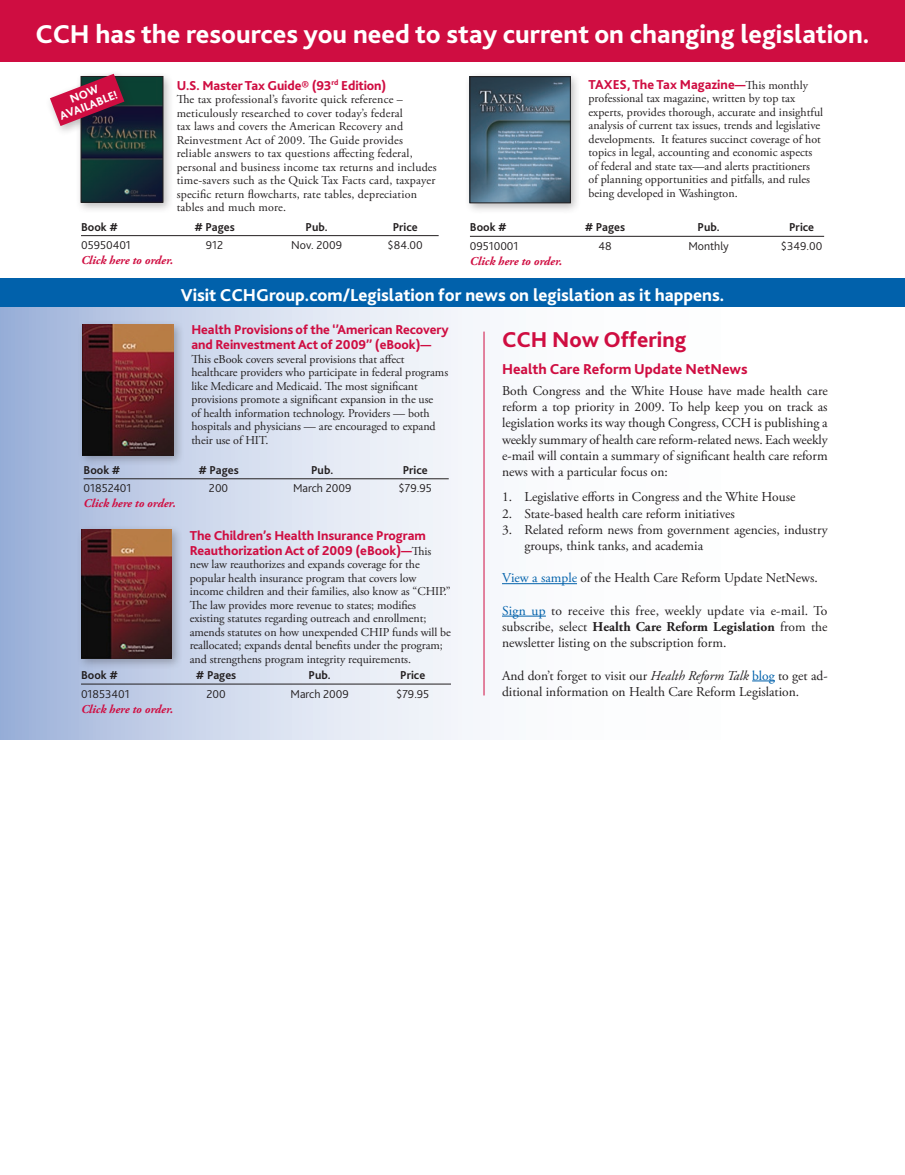
<style>
.page{position:relative;width:905px;height:1175px;background:#fff}
.page>*{position:absolute;margin:0;border:0;box-sizing:border-box;transform-origin:0 0}
.t1{font:800 27px "Bliss 2";color:#fff}
.t2{font:800 22.5px "Bliss 2";color:#cf0d41}
.t3{font:800 18px "Bliss 2";color:#fff}
.t4{font:800 15px "Bliss 2";color:#cf0d41}
.t5{font:13.5px/16.2px "Adobe Garamond Pro";color:#231f20;text-align:justify}
.t6{font:800 13.5px/15px "Bliss 2";letter-spacing:-.005em;color:#cf0d41}
.t7{font:12px/13.5px "Adobe Garamond Pro";color:#231f20}
.t8{font:300 12px "Bliss 2";color:#231f20}
.t9{font:700 12px "Bliss 2";color:#231f20}
.t10{font:italic 700 12px "Adobe Garamond Pro";color:#cf0d41}
.t11{font:800 12px/12px "Bliss 2";color:#fff;text-align:center}
.s1{font-family:"Adobe Garamond Pro";font-weight:400;font-size:12px;color:#231f20}
.s2{color:#0161ab}
.s3{font-weight:700}
.s4{font-style:italic}
</style>
<div class="page">
<svg style="left:0;top:307px;width:775px;height:433px"></svg>
<div style="left:0;top:0;width:904px;height:61px;background:#cf0d41"></div>
<div style="left:0;top:278px;width:904px;height:29px;background:#0161ab"></div>
<hr style="left:470px;top:236px;width:354px;height:1px;background:#231f20">
<div style="left:464px;top:71px;width:123px;height:149px;background:#231f20;opacity:.3"></div>
<img style="left:472px;top:78px;width:96px;height:123px">
<div style="left:470px;top:76px;width:100px;height:127px;border:1px solid #231f20"></div>
<hr style="left:84px;top:478px;width:364px;height:1px;background:#231f20">
<div style="left:77px;top:319px;width:114px;height:154px;background:#231f20;opacity:.3"></div>
<img style="left:82px;top:325px;width:91px;height:130px">
<hr style="left:81px;top:683px;width:370px;height:1px;background:#231f20">
<div style="left:76px;top:524px;width:113px;height:152px;background:#231f20;opacity:.3"></div>
<img style="left:82px;top:529px;width:90px;height:129px">
<hr style="left:502px;top:583px;width:75px;height:1px;background:#0161ab">
<hr style="left:502px;top:616px;width:44px;height:1px;background:#0161ab">
<svg style="left:752px;top:680px;width:22px;height:1px"></svg>
<hr style="left:483px;top:331px;width:1px;height:364px;background:#cf0d41">
<hr style="left:81px;top:235px;width:357px;height:1px;background:#231f20">
<div style="left:76px;top:71px;width:104px;height:149px;background:#231f20;opacity:.3"></div>
<img style="left:83px;top:78px;width:78px;height:122px">
<div style="left:81px;top:76px;width:82px;height:126px;border:1px solid #231f20"></div>
<div style="left:45px;top:68px;width:105px;height:78px;background:#231f20;opacity:.3"></div>
<svg style="left:50px;top:74px;width:74px;height:52px"></svg>
<h1 class="t1" style="left:35px;top:17px;width:835px">CCH has the resources you need to stay current on changing legislation.</h1>
<p class="t11" style="left:54px;top:99px;width:63px;rotate:-21deg">NOW<br>AVAILABLE!</p>
<p class="t6" style="left:177px;top:77px;width:211px">U.S. Master Tax Guide® (93<sup>rd</sup> Edition)</p>
<p class="t7" style="left:177px;top:93px;width:261px">The tax professional’s favorite quick reference – meticulously researched to cover today’s federal<br>tax laws and covers the American Recovery and Reinvestment Act of 2009. The Guide provides reliable answers to tax questions affecting federal, personal and business income tax returns and includes time-savers such as the Quick Tax Facts card, taxpayer specific return flowcharts, rate tables, depreciation tables and much more.</p>
<p class="t6" style="left:588px;top:76px;width:221px">TAXES, The Tax Magazine—<span class="s1">This monthly</span></p>
<p class="t7" style="left:588px;top:92px;width:236px">professional tax magazine, written by top tax experts, provides thorough, accurate and insightful analysis of current tax issues, trends and legislative developments. It features succinct coverage of hot topics in legal, accounting and economic aspects of federal and state tax—and alerts practitioners<br>of planning opportunities and pitfalls, and rules being developed in Washington.</p>
<p class="t9" style="left:81px;top:219px;width:38px">Book #</p>
<p class="t9" style="left:194px;top:219px;width:42px"># Pages</p>
<p class="t9" style="left:305px;top:219px;width:24px">Pub.</p>
<p class="t9" style="left:392px;top:219px;width:27px">Price</p>
<p class="t8" style="left:81px;top:238px;width:51px">05950401</p>
<p class="t8" style="left:206px;top:238px;width:19px">912</p>
<p class="t8" style="left:291px;top:238px;width:52px">Nov. 2009</p>
<p class="t8" style="left:387px;top:238px;width:37px">$84.00</p>
<p class="t10" style="left:81px;top:253px;width:94px">Click here to order.</p>
<p class="t9" style="left:470px;top:220px;width:38px">Book #</p>
<p class="t9" style="left:584px;top:220px;width:42px"># Pages</p>
<p class="t9" style="left:697px;top:220px;width:24px">Pub.</p>
<p class="t9" style="left:789px;top:220px;width:27px">Price</p>
<p class="t8" style="left:470px;top:238px;width:50px">09510001</p>
<p class="t8" style="left:598px;top:238px;width:15px">48</p>
<p class="t8" style="left:688px;top:238px;width:42px">Monthly</p>
<p class="t8" style="left:781px;top:238px;width:43px">$349.00</p>
<p class="t10" style="left:470px;top:254px;width:94px">Click here to order.</p>
<h3 class="t3" style="left:181px;top:284px;width:545px">Visit CCHGroup.com/Legislation for news on legislation as it happens.</h3>
<p class="t6" style="left:191px;top:322px;width:259px">Health Provisions of the ‘’American Recovery and Reinvestment Act of 2009’’ (eBook)—</p>
<p class="t7" style="left:191px;top:353px;width:258px">This eBook covers several provisions that affect healthcare providers who participate in federal programs like Medicare and Medicaid. The most significant provisions promote a significant expansion in the use<br>of health information technology. Providers — both hospitals and physicians — are encouraged to expand their use of HIT.</p>
<p class="t9" style="left:84px;top:462px;width:38px">Book #</p>
<p class="t9" style="left:198px;top:462px;width:42px"># Pages</p>
<p class="t9" style="left:311px;top:462px;width:24px">Pub.</p>
<p class="t9" style="left:402px;top:462px;width:27px">Price</p>
<p class="t8" style="left:84px;top:481px;width:49px">01852401</p>
<p class="t8" style="left:209px;top:481px;width:21px">200</p>
<p class="t8" style="left:293px;top:481px;width:60px">March 2009</p>
<p class="t8" style="left:398px;top:481px;width:35px">$79.95</p>
<p class="t10" style="left:84px;top:497px;width:94px">Click here to order.</p>
<p class="t6" style="left:190px;top:527px;width:243px">The Children’s Health Insurance Program<br>Reauthorization Act of 2009 (eBook)—<span class="s1">This</span></p>
<p class="t7" style="left:190px;top:558px;width:263px">new law reauthorizes and expands coverage for the popular health insurance program that covers low income children and their families, also know as “CHIP.” The law provides more revenue to states; modifies existing statutes regarding outreach and enrollment; amends statutes on how unexpended CHIP funds will be reallocated; expands dental benefits under the program; and strengthens program integrity requirements.</p>
<p class="t9" style="left:81px;top:667px;width:38px">Book #</p>
<p class="t9" style="left:196px;top:667px;width:42px"># Pages</p>
<p class="t9" style="left:308px;top:667px;width:24px">Pub.</p>
<p class="t9" style="left:400px;top:667px;width:27px">Price</p>
<p class="t8" style="left:81px;top:686px;width:50px">01853401</p>
<p class="t8" style="left:206px;top:686px;width:21px">200</p>
<p class="t8" style="left:290px;top:686px;width:60px">March 2009</p>
<p class="t8" style="left:396px;top:686px;width:35px">$79.95</p>
<p class="t10" style="left:81px;top:702px;width:94px">Click here to order.</p>
<h2 class="t2" style="left:502px;top:326px;width:186px">CCH Now Offering</h2>
<p class="t4" style="left:502px;top:360px;width:247px">Health Care Reform Update NetNews</p>
<p class="t5" style="left:502px;top:383px;width:327px">Both Congress and the White House have made health care reform a top priority in 2009. To help keep you on track as legislation works its way though Congress, CCH is publishing a weekly summary of health care reform-related news. Each weekly e-mail will contain a summary of significant health care reform news with a particular focus on:</p>
<p class="t5" style="left:502px;top:489px;width:295px">1. Legislative efforts in Congress and the White House</p>
<p class="t5" style="left:502px;top:505px;width:234px">2. State-based health care reform initiatives</p>
<p class="t5" style="left:524px;top:522px;width:305px;text-indent:-23px">3. Related reform news from government agencies, industry groups, think tanks, and academia</p>
<p class="t5" style="left:502px;top:570px;width:317px"><span class="s2">View a sample</span> of the Health Care Reform Update NetNews.</p>
<p class="t5" style="left:502px;top:603px;width:327px"><span class="s2">Sign up</span> to receive this free, weekly update via e-mail. To subscribe, select <span class="s3">Health Care Reform Legislation</span> from the newsletter listing on the subscription form.</p>
<p class="t5" style="left:502px;top:667px;width:327px">And don’t forget to visit our <span class="s4">Health Reform Talk</span> <span class="s2">blog</span> to get ad&shy;ditional information on Health Care Reform Legislation.</p>
</div>
